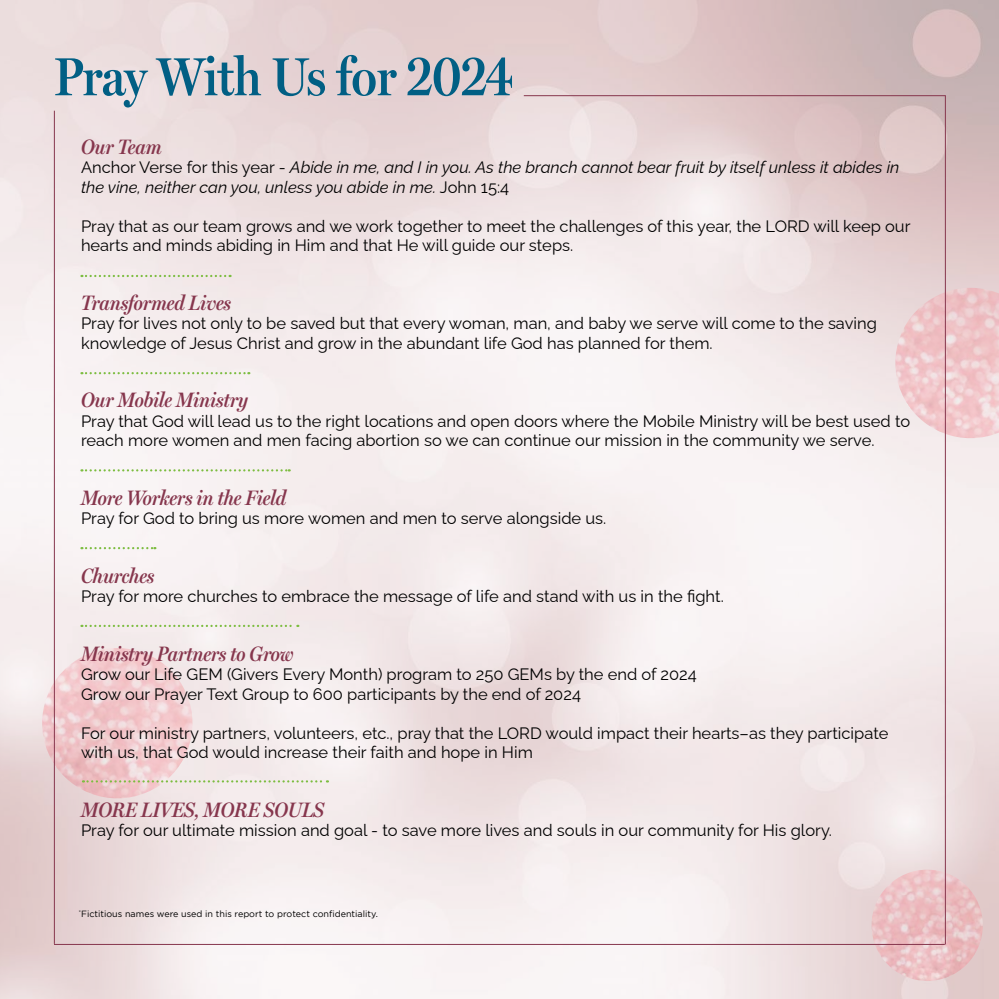
<style>
.page{position:relative;width:999px;height:999px;background:#fff}
.page>*{position:absolute;margin:0;border:0;box-sizing:border-box;transform-origin:0 0}
.t1{font:600 54px "Miller Headline";letter-spacing:-.005em;color:#015f84}
.t2{font:italic 600 21px "Miller Headline";color:#86364d}
.t3{font:16.5px/19.5px "Raleway";color:#000}
.t4{font:italic 16.5px/19.5px "Raleway";color:#000}
.t5{font:9px "Homepage Baukasten";color:#000}
.s1{font-style:normal}
</style>
<div class="page">
<img style="left:0;top:0;width:999px;height:999px">
<hr style="left:524px;top:95px;width:421px;height:1px;background:#86364d">
<img style="left:885px;top:288px;width:114px;height:161px">
<img style="left:872px;top:870px;width:111px;height:111px;border-radius:56px">
<img style="left:32px;top:648px;width:171px;height:161px">
<svg style="left:81px;top:275px;width:150px;height:2px"></svg>
<svg style="left:81px;top:372px;width:168px;height:2px"></svg>
<svg style="left:81px;top:469px;width:209px;height:3px"></svg>
<svg style="left:81px;top:547px;width:74px;height:2px"></svg>
<svg style="left:81px;top:625px;width:217px;height:2px"></svg>
<svg style="left:83px;top:780px;width:245px;height:3px"></svg>
<hr style="left:945px;top:95px;width:1px;height:849px;background:#86364d">
<hr style="left:54px;top:111px;width:1px;height:833px;background:#86364d">
<hr style="left:54px;top:944px;width:891px;height:1px;background:#86364d">
<h1 class="t1" style="left:54px;top:45px;width:461px">Pray With Us for 2024</h1>
<p class="t2" style="left:81px;top:134px;width:82px">Our Team</p>
<p class="t4" style="left:81px;top:156px;width:820px"><span class="s1">Anchor Verse for this year -</span> Abide in me, and I in you. As the branch cannot bear fruit by itself unless it abides in the vine, neither can you, unless you abide in me. <span class="s1">John 15:4</span></p>
<p class="t3" style="left:81px;top:214px;width:831px">Pray that as our team grows and we work together to meet the challenges of this year, the LORD will keep our hearts and minds abiding in Him and that He will guide our steps.</p>
<p class="t2" style="left:81px;top:290px;width:152px">Transformed Lives</p>
<p class="t3" style="left:81px;top:312px;width:797px">Pray for lives not only to be saved but that every woman, man, and baby we serve will come to the saving knowledge of Jesus Christ and grow in the abundant life God has planned for them.</p>
<p class="t2" style="left:81px;top:388px;width:169px">Our Mobile Ministry</p>
<p class="t3" style="left:81px;top:409px;width:831px">Pray that God will lead us to the right locations and open doors where the Mobile Ministry will be best used to reach more women and men facing abortion so we can continue our mission in the community we serve.</p>
<p class="t2" style="left:81px;top:485px;width:207px">More Workers in the Field</p>
<p class="t3" style="left:81px;top:507px;width:527px">Pray for God to bring us more women and men to serve alongside us.</p>
<p class="t2" style="left:81px;top:563px;width:75px">Churches</p>
<p class="t3" style="left:81px;top:585px;width:644px">Pray for more churches to embrace the message of life and stand with us in the fight.</p>
<p class="t2" style="left:81px;top:641px;width:214px">Ministry Partners to Grow</p>
<p class="t3" style="left:81px;top:663px;width:617px">Grow our Life GEM (Givers Every Month) program to 250 GEMs by the end of 2024<br>Grow our Prayer Text Group to 600 participants by the end of 2024</p>
<p class="t3" style="left:81px;top:721px;width:809px">For our ministry partners, volunteers, etc., pray that the LORD would impact their hearts–as they participate with us, that God would increase their faith and hope in Him</p>
<p class="t2" style="left:81px;top:797px;width:245px">MORE LIVES, MORE SOULS</p>
<p class="t3" style="left:81px;top:819px;width:752px">Pray for our ultimate mission and goal - to save more lives and souls in our community for His glory.</p>
<p class="t5" style="left:79px;top:909px;width:301px"><sup>*</sup>Fictitious names were used in this report to protect confidentiality.</p>
</div>
